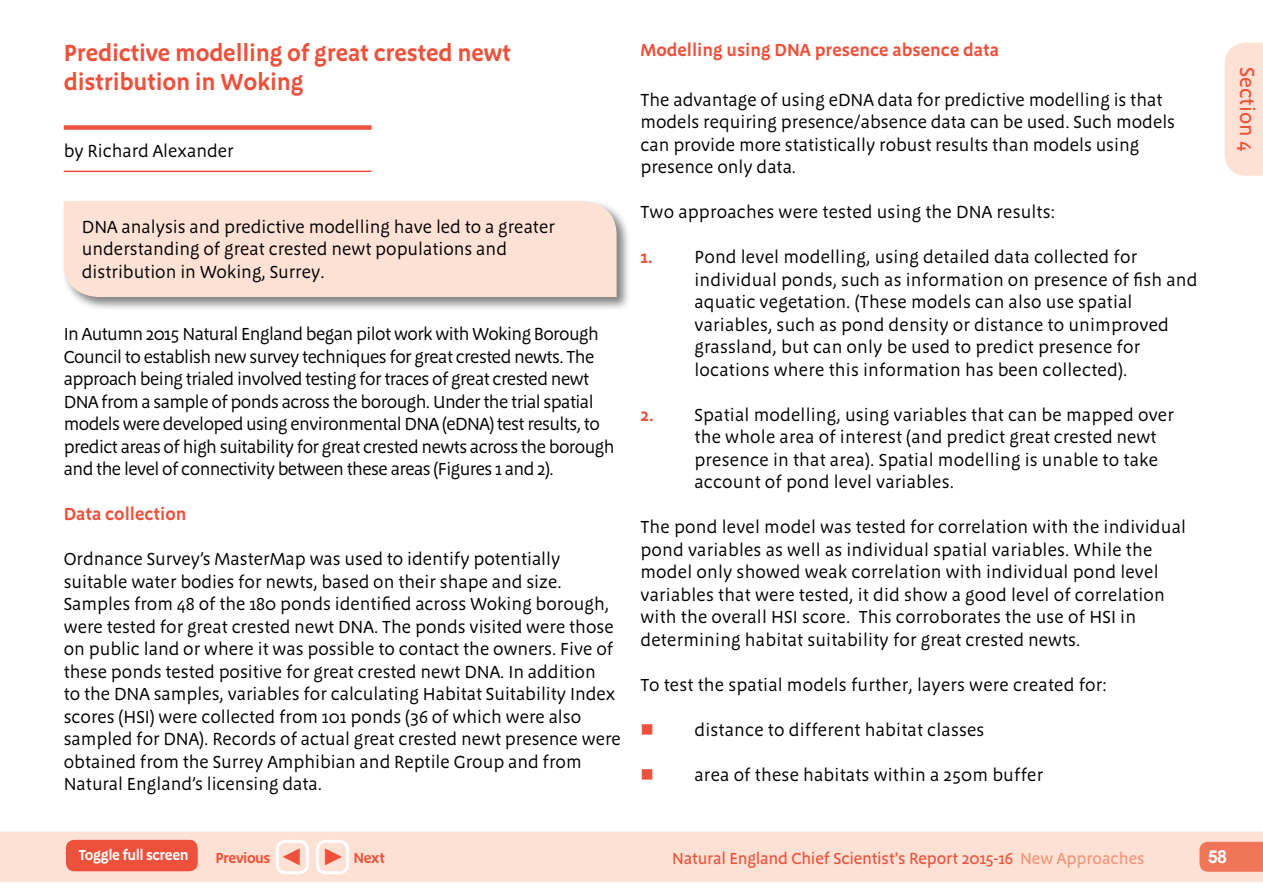
<style>
.page{position:relative;width:1263px;height:893px;background:#fff}
.page>*{position:absolute;margin:0;border:0;box-sizing:border-box;transform-origin:0 0}
.t1{font:600 24px "Megano OT";letter-spacing:-.01em;color:#ed513b}
.t2{font:500 21px "Megano OT";color:#ed513b}
.t3{font:18px/22.5px "Megano OT";color:#000}
.t4{font:18px/22.5px "Megano OT";letter-spacing:-.03em;color:#000}
.t5{font:600 18px "Megano OT";color:#ed513b}
.t6{font:700 18px "Arial";color:#fff}
.t7{font:500 16.5px "Megano OT";letter-spacing:-.01em;color:#ed513b}
.t8{font:600 15px "Megano OT";letter-spacing:-.03em;color:#fff}
.t9{font:600 15px "Megano OT";letter-spacing:-.03em;color:#ed513b}
.s1{font-weight:600;color:#ed513b}
.s2{color:#ed513b}
.s3{font-family:"Arial";font-weight:400;font-size:24px}
.s4{color:#f49579}
</style>
<div class="page">
<div style="left:1225px;top:43px;width:38px;height:133px;background:#fde1d5"></div>
<div style="left:0;top:832px;width:1263px;height:50px;background:#fde1d5"></div>
<div style="left:66px;top:840px;width:132px;height:31px;background:#ed513b;border-radius:9px"></div>
<div style="left:276px;top:840px;width:33px;height:34px;border:3px solid #fff;border-radius:9px"></div>
<div style="left:316px;top:840px;width:33px;height:34px;border:3px solid #fff;border-radius:9px"></div>
<div style="left:1199px;top:842px;width:64px;height:30px;background:#f17659"></div>
<hr style="left:64px;top:171px;width:308px;height:1px;background:#ed513b">
<div style="left:64px;top:125px;width:308px;height:5px;background:#ed513b"></div>
<div style="left:61px;top:199px;width:570px;height:113px;background:#000;opacity:.5"></div>
<div style="left:64px;top:201px;width:553px;height:96px;background:#fde1d5"></div>
<h1 class="t1" style="left:64px;top:39px;width:449px">Predictive modelling of great crested newt</h1>
<h1 class="t1" style="left:64px;top:68px;width:241px">distribution in Woking</h1>
<p class="t3" style="left:64px;top:140px;width:171px">by Richard Alexander</p>
<p class="t3" style="left:82px;top:216px;width:474px">DNA analysis and predictive modelling have led to a greater understanding of great crested newt populations and distribution in Woking, Surrey.</p>
<p class="t4" style="left:64px;top:323px;width:552px">In Autumn 2015 Natural England began pilot work with Woking Borough Council to establish new survey techniques for great crested newts. The approach being trialed involved testing for traces of great crested newt DNA from a sample of ponds across the borough. Under the trial spatial models were developed using environmental DNA (eDNA) test results, to predict areas of high suitability for great crested newts across the borough and the level of connectivity between these areas (Figures 1 and 2).</p>
<p class="t5" style="left:64px;top:504px;width:124px">Data collection</p>
<p class="t3" style="left:64px;top:548px;width:559px">Ordnance Survey’s MasterMap was used to identify potentially suitable water bodies for newts, based on their shape and size.<br>Samples from 48 of the 180 ponds identified across Woking borough, were tested for great crested newt DNA. The ponds visited were those on public land or where it was possible to contact the owners. Five of these ponds tested positive for great crested newt DNA. In addition<br>to the DNA samples, variables for calculating Habitat Suitability Index scores (HSI) were collected from 101 ponds (36 of which were also sampled for DNA). Records of actual great crested newt presence were obtained from the Surrey Amphibian and Reptile Group and from Natural England’s licensing data.</p>
<p class="t5" style="left:640px;top:40px;width:360px">Modelling using DNA presence absence data</p>
<p class="t3" style="left:640px;top:88px;width:536px">The advantage of using eDNA data for predictive modelling is that models requiring presence/absence data can be used. Such models can provide more statistically robust results than models using presence only data.</p>
<p class="t3" style="left:640px;top:201px;width:416px">Two approaches were tested using the DNA results:</p>
<p class="t3" style="left:694px;top:246px;width:504px;text-indent:-54px"><span class="s1">1.</span> Pond level modelling, using detailed data collected for individual ponds, such as information on presence of fish and aquatic vegetation. (These models can also use spatial variables, such as pond density or distance to unimproved grassland, but can only be used to predict presence for locations where this information has been collected).</p>
<p class="t3" style="left:694px;top:403px;width:481px;text-indent:-54px"><span class="s1">2.</span> Spatial modelling, using variables that can be mapped over the whole area of interest (and predict great crested newt presence in that area). Spatial modelling is unable to take account of pond level variables.</p>
<p class="t3" style="left:640px;top:516px;width:547px">The pond level model was tested for correlation with the individual pond variables as well as individual spatial variables. While the model only showed weak correlation with individual pond level variables that were tested, it did show a good level of correlation with the overall HSI score. This corroborates the use of HSI in determining habitat suitability for great crested newts.</p>
<p class="t3" style="left:640px;top:673px;width:468px">To test the spatial models further, layers were created for:</p>
<p class="t3" style="left:640px;top:718px;width:345px"><span class="s2">■</span> distance to different habitat classes</p>
<p class="t3" style="left:640px;top:763px;width:404px"><span class="s2">■</span> area of these habitats within a 250m buffer</p>
<p class="t2" style="left:1260px;top:67px;width:86px;rotate:90deg">Section 4</p>
<p class="t8" style="left:79px;top:846px;width:112px">Toggle full screen</p>
<p class="t9" style="left:215px;top:849px;width:89px">Previous <span class="s3">◄</span></p>
<p class="t9" style="left:353px;top:849px;width:33px">Next</p>
<p class="t7" style="left:672px;top:849px;width:474px">Natural England Chief Scientist's Report 2015-16 <span class="s4">New Approaches</span></p>
<p class="t6" style="left:1208px;top:844px;width:21px">58</p>
</div>
